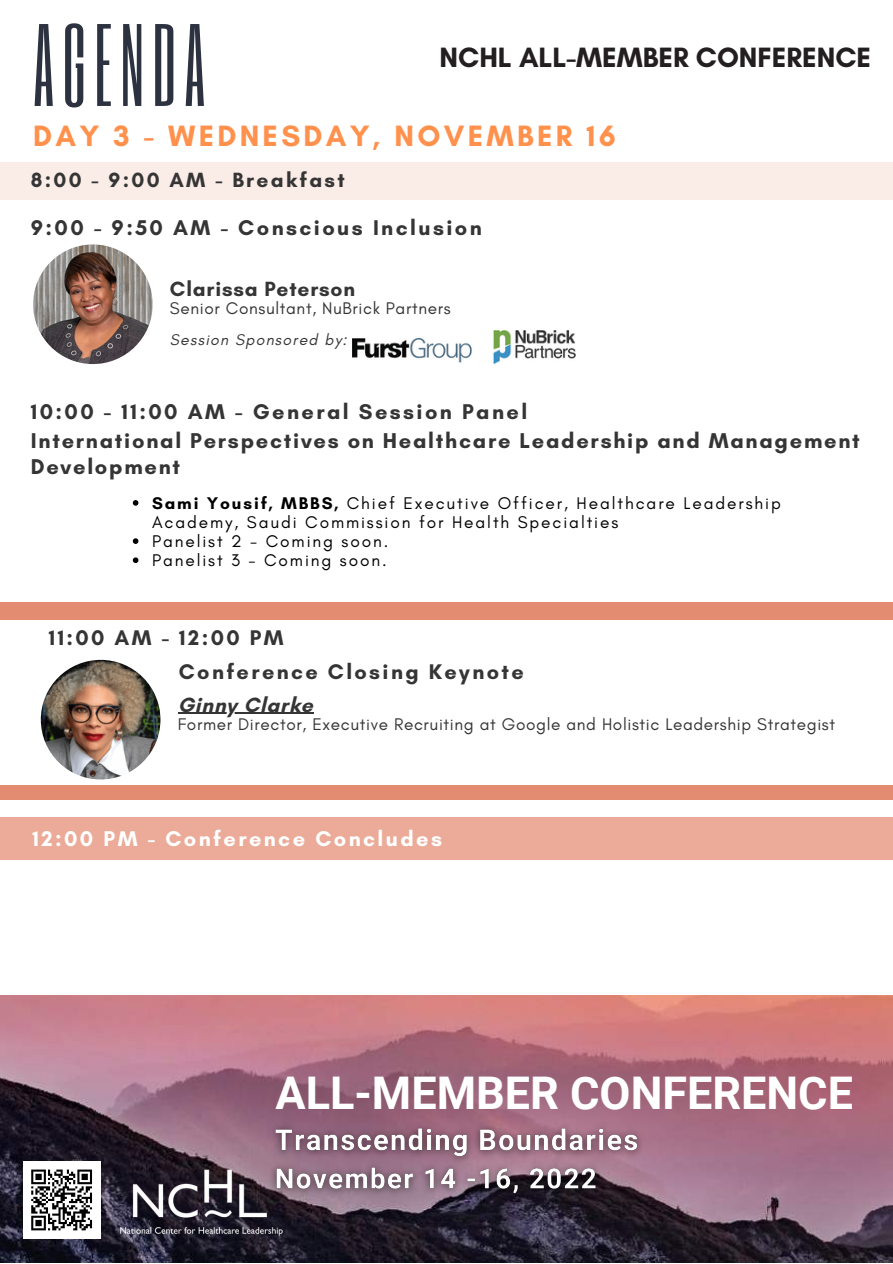
<style>
.page{position:relative;width:893px;height:1264px;background:#fff}
.page>*{position:absolute;margin:0;border:0;box-sizing:border-box;transform-origin:0 0}
.t1{font:97.05px "Six Caps";letter-spacing:.08em;color:#2d3240}
.t2{font:700 45px "Roboto";color:#fff}
.t3{font:700 30px "Glacial Indifference";letter-spacing:.11em;color:#ff914d}
.t4{font:700 28.5px "Glacial Indifference";color:#231f20}
.t5{font:700 21.75px/28.7px "Glacial Indifference";letter-spacing:.08em;color:#353535}
.t6{font:700 21.75px "Glacial Indifference";letter-spacing:.11em;color:#353535}
.t7{font:700 21.75px "Glacial Indifference";letter-spacing:.11em;color:#fff}
.t8{font:700 21.6px/33.8px "Glacial Indifference";letter-spacing:.11em;color:#353535}
.t9{font:700 21px "Glacial Indifference";letter-spacing:.04em;color:#353535}
.t10{font:700 21px "Glacial Indifference";letter-spacing:.11em;color:#353535}
.t11{font:17.25px/19px "Glacial Indifference";letter-spacing:.11em;color:#000}
.t12{font:17.25px "Glacial Indifference";letter-spacing:.04em;color:#353535}
.t13{font:italic 15.75px "Glacial Indifference";letter-spacing:.08em;color:#353535}
.s1{font-weight:700}
</style>
<div class="page">
<img style="left:0;top:995px;width:892px;height:267px">
<img style="left:117px;top:1161px;width:169px;height:79px">
<div style="left:23px;top:1161px;width:77px;height:77px;background:#fff"></div>
<svg style="left:31px;top:1169px;width:62px;height:62px"></svg>
<img style="left:262px;top:1110px;width:399px;height:99px">
<div style="left:0;top:602px;width:892px;height:197px;background:#e48c72"></div>
<div style="left:0;top:620px;width:892px;height:164px;background:#fff"></div>
<img style="left:41px;top:660px;width:119px;height:119px;border-radius:50%">
<svg style="left:178px;top:712px;width:24px;height:1px"></svg>
<hr style="left:202px;top:712px;width:112px;height:1px;background:#353535">
<svg style="left:133px;top:500px;width:5px;height:5px"></svg>
<svg style="left:133px;top:538px;width:5px;height:6px"></svg>
<svg style="left:133px;top:557px;width:5px;height:6px"></svg>
<div style="left:0;top:162px;width:892px;height:37px;background:#faece7"></div>
<img style="left:353px;top:331px;width:222px;height:32px">
<div style="left:0;top:817px;width:892px;height:42px;background:#ebab98"></div>
<img style="left:33px;top:244px;width:120px;height:120px;border-radius:50%">
<h1 class="t1" style="left:33px;top:-1px;width:174px">AGENDA</h1>
<h3 class="t4" style="left:439px;top:40px;width:433px">NCHL ALL-MEMBER CONFERENCE</h3>
<h3 class="t3" style="left:33px;top:117px;width:584px">DAY 3 - WEDNESDAY, NOVEMBER 16</h3>
<p class="t10" style="left:31px;top:167px;width:315px">8:00 - 9:00 AM - Breakfast</p>
<p class="t6" style="left:31px;top:214px;width:452px">9:00 - 9:50 AM - Conscious Inclusion</p>
<p class="t9" style="left:170px;top:276px;width:186px">Clarissa Peterson</p>
<p class="t12" style="left:170px;top:298px;width:282px">Senior Consultant, NuBrick Partners</p>
<p class="t13" style="left:170px;top:329px;width:178px">Session Sponsored by:</p>
<p class="t5" style="left:31px;top:397px;width:830px">10:00 - 11:00 AM - General Session Panel<br>International Perspectives on Healthcare Leadership and Management</p>
<p class="t5" style="left:31px;top:452px;width:151px">Development</p>
<p class="t11" style="left:152px;top:493px;width:630px"><span class="s1">Sami Yousif, MBBS,</span> Chief Executive Officer, Healthcare Leadership Academy, Saudi Commission for Health Specialties<br>Panelist 2 - Coming soon.<br>Panelist 3 - Coming soon.</p>
<p class="t8" style="left:179px;top:621px;width:346px;text-indent:-130px">11:00 AM - 12:00 PM<br>Conference Closing Keynote</p>
<p class="t9" style="left:178px;top:691px;width:137px">Ginny Clarke</p>
<p class="t12" style="left:178px;top:713px;width:658px">Former Director, Executive Recruiting at Google and Holistic Leadership Strategist</p>
<p class="t7" style="left:33px;top:825px;width:411px">12:00 PM - Conference Concludes</p>
<h2 class="t2" style="left:275px;top:1066px;width:579px">ALL-MEMBER CONFERENCE</h2>
</div>
